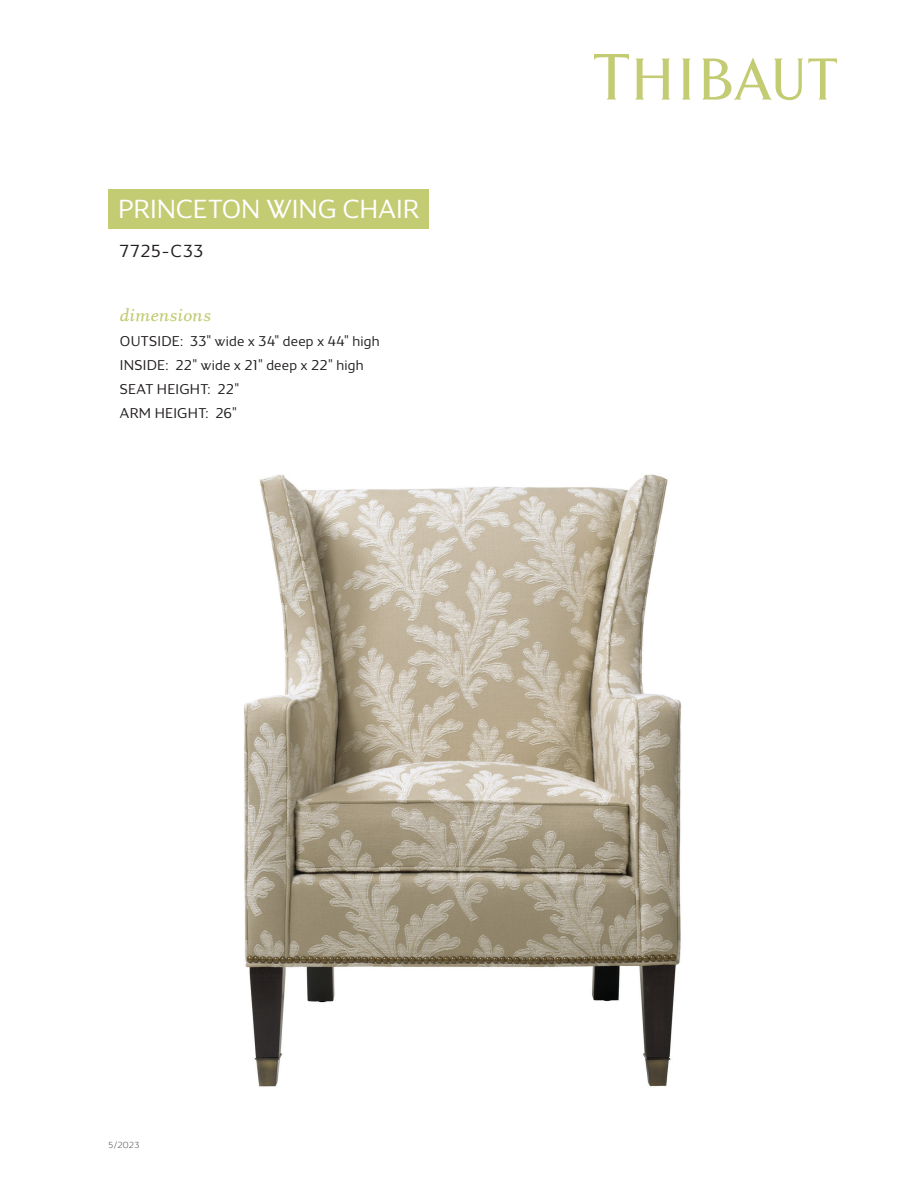
<style>
.page{position:relative;width:918px;height:1188px;background:#fff}
.page>*{position:absolute;margin:0;border:0;box-sizing:border-box;transform-origin:0 0}
.Title_FRONT{font:300 27px "Maya Samuels";letter-spacing:-.005em;color:#fff}
.Italic_FRONT{font:18px "Eplica Medium Italic TT";color:#c3cb73}
.Product___FRONT{font:300 18px "Maya Samuels";letter-spacing:.05em;color:#231f20}
.Specs_FRONT_product{font:300 14.7px "Maya Samuels";letter-spacing:.02em;color:#231f20}
.Product_ID{font:200 9px "Maya Samuels";color:#231f20}
</style>
<div class="page">
<svg style="left:594px;top:54px;width:35px;height:46px"></svg>
<svg style="left:635px;top:59px;width:35px;height:41px"></svg>
<svg style="left:682px;top:59px;width:9px;height:41px"></svg>
<svg style="left:702px;top:57px;width:135px;height:43px"></svg>
<div style="left:23px;top:117px;width:35px;height:36px;border:2px solid #fff;border-radius:50%"></div>
<div style="left:23px;top:576px;width:35px;height:35px;border:2px solid #fff;border-radius:50%"></div>
<div style="left:23px;top:1036px;width:35px;height:35px;border:2px solid #fff;border-radius:50%"></div>
<img style="left:244px;top:474px;width:437px;height:613px">
<div style="left:108px;top:189px;width:320px;height:40px;background:#c3cb73"></div>
<p class="Title_FRONT" style="left:118px;top:194px;width:302px">PRINCETON WING CHAIR</p>
<p class="Product___FRONT" style="left:120px;top:241px;width:85px">7725–C33</p>
<p class="Italic_FRONT" style="left:120px;top:305px;width:93px">dimensions</p>
<p class="Specs_FRONT_product" style="left:120px;top:333px;width:261px">OUTSIDE: 33" wide x 34" deep x 44" high</p>
<p class="Specs_FRONT_product" style="left:120px;top:357px;width:245px">INSIDE: 22" wide x 21" deep x 22" high</p>
<p class="Specs_FRONT_product" style="left:120px;top:381px;width:121px">SEAT HEIGHT: 22"</p>
<p class="Specs_FRONT_product" style="left:120px;top:405px;width:119px">ARM HEIGHT: 26"</p>
<p class="Product_ID" style="left:109px;top:1140px;width:32px">5/2023</p>
</div>
